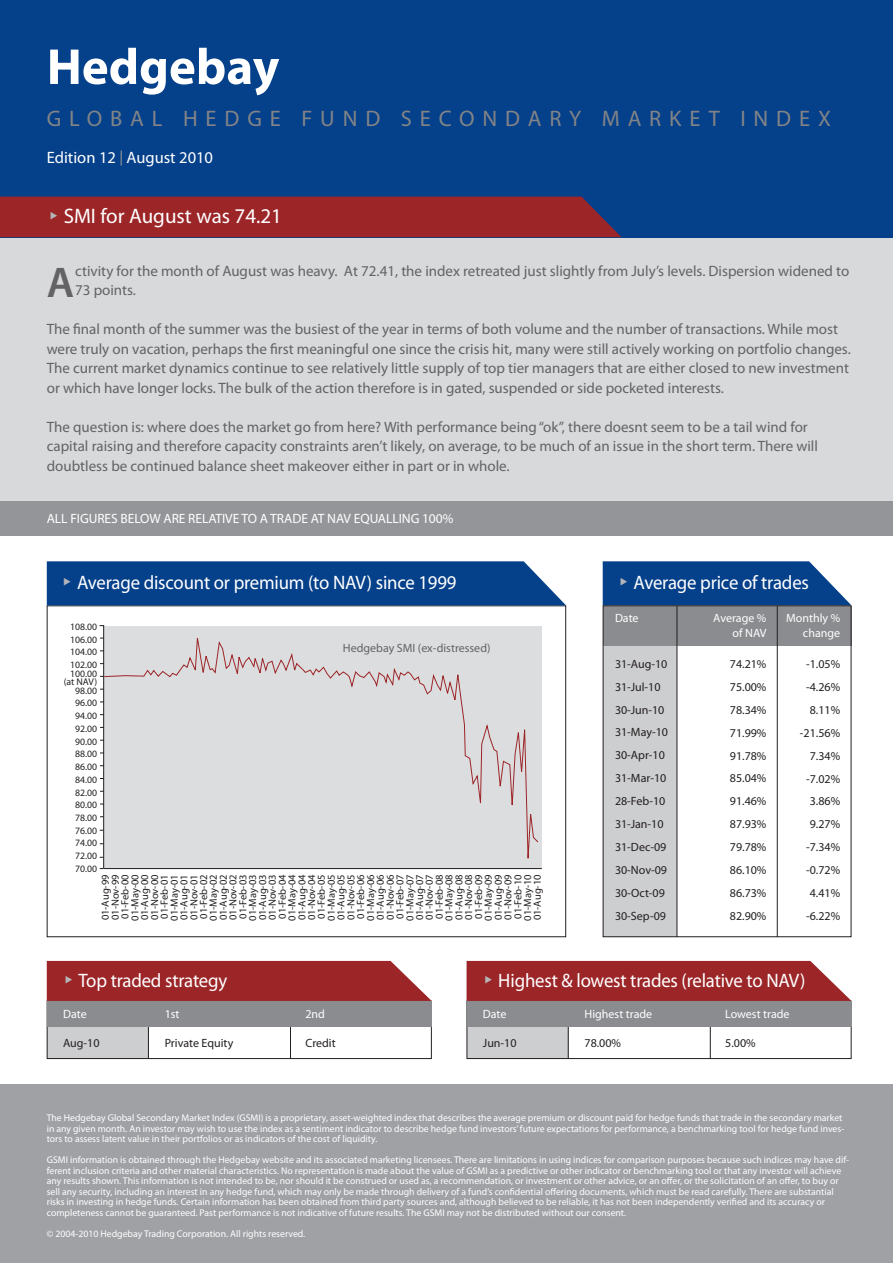
<style>
.page{position:relative;width:893px;height:1263px;background:#fff}
.page>*{position:absolute;margin:0;border:0;box-sizing:border-box;transform-origin:0 0}
.t1{font:700 51px "Myriad Pro";color:#fff}
.t2{font:600 43.2px "Myriad Pro";color:#636366}
.t3{font:22.5px "Myriad Pro";letter-spacing:.35em;color:#828487}
.t4{font:21px "Myriad Pro";color:#fff}
.t5{font:19.5px "Myriad Pro";letter-spacing:-.01em;color:#fff;scale:.96 1}
.t6{font:16.5px "Myriad Pro";color:#fff}
.t7{font:15px/19.5px "Myriad Pro";color:#636366}
.t8{font:13.5px "Myriad Pro";letter-spacing:-.005em;color:#fff}
.t9{font:12px/23px "Myriad Pro";color:#231f20}
.t10{font:12px/14.4px "Myriad Pro";color:#fff;text-align:right}
.t11{font:12px "Myriad Pro";color:#636366}
.t12{font:10.5px/9.8px "Myriad Pro";color:#231f20;text-align:justify}
.t13{font:9.75px/10.5px "Myriad Pro";color:#fff}
.t14{font:9.75px/12.8px "Myriad Pro";color:#231f20;text-align:justify}
</style>
<div class="page">
<div style="left:0;top:181px;width:893px;height:335px;background:#d8d9db"></div>
<div style="left:0;top:502px;width:893px;height:34px;background:#939598"></div>
<div style="left:0;top:0;width:893px;height:237px;background:#05408a"></div>
<svg style="left:121px;top:150px;width:1px;height:16px"></svg>
<div style="left:0;top:1084px;width:893px;height:179px;background:#a0a1a5"></div>
<div style="left:104px;top:629px;width:435px;height:241px;background:#dcdddf"></div>
<hr style="left:104px;top:868px;width:438px;height:1px;background:#231f20">
<svg style="left:99px;top:625px;width:5px;height:245px"></svg>
<div style="left:603px;top:625px;width:74px;height:311px;background:#cdced0"></div>
<div style="left:603px;top:606px;width:248px;height:40px;background:#8a8c8f"></div>
<div style="left:603px;top:605px;width:248px;height:332px;border:1px solid #231f20"></div>
<hr style="left:677px;top:606px;width:1px;height:331px;background:#231f20">
<hr style="left:777px;top:606px;width:1px;height:331px;background:#231f20">
<div style="left:47px;top:1004px;width:102px;height:55px;background:#cdced0"></div>
<div style="left:47px;top:1001px;width:385px;height:58px;border:1px solid #231f20"></div>
<hr style="left:148px;top:1001px;width:1px;height:58px;background:#231f20">
<hr style="left:290px;top:1001px;width:1px;height:58px;background:#231f20">
<div style="left:47px;top:1001px;width:385px;height:26px;background:#8a8c8f"></div>
<div style="left:467px;top:1004px;width:102px;height:55px;background:#cdced0"></div>
<div style="left:467px;top:1001px;width:384px;height:58px;border:1px solid #231f20"></div>
<hr style="left:568px;top:1001px;width:1px;height:58px;background:#231f20">
<hr style="left:710px;top:1001px;width:1px;height:58px;background:#231f20">
<div style="left:467px;top:1001px;width:384px;height:26px;background:#8a8c8f"></div>
<div style="left:0;top:197px;width:621px;height:40px;background:#9c2528"></div>
<div style="left:47px;top:561px;width:519px;height:44px;background:#05408a"></div>
<svg style="left:603px;top:561px;width:248px;height:44px;background:#1b5194"></svg>
<svg style="left:47px;top:960px;width:385px;height:41px;background:#a33538"></svg>
<svg style="left:467px;top:960px;width:384px;height:41px;background:#a33437"></svg>
<h1 class="t1" style="left:47px;top:34px;width:234px">Hedgebay</h1>
<h3 class="t3" style="left:47px;top:105px;width:786px">GLOBAL HEDGE FUND SECONDARY MARKET INDEX</h3>
<h3 class="t6" style="left:47px;top:148px;width:168px">Edition 12 August 2010</h3>
<h3 class="t4" style="left:64px;top:203px;width:220px">SMI for August was 74.21</h3>
<h3 class="t7" style="left:75px;top:261px;width:776px">ctivity for the month of August was heavy. At 72.41, the index retreated just slightly from July’s levels. Dispersion widened to<br>73 points.</h3>
<p class="t7" style="left:47px;top:319px;width:805px">The final month of the summer was the busiest of the year in terms of both volume and the number of transactions. While most were truly on vacation, perhaps the first meaningful one since the crisis hit, many were still actively working on portfolio changes.<br>The current market dynamics continue to see relatively little supply of top tier managers that are either closed to new investment or which have longer locks. The bulk of the action therefore is in gated, suspended or side pocketed interests.</p>
<p class="t7" style="left:47px;top:417px;width:773px">The question is: where does the market go from here? With performance being “ok”, there doesnt seem to be a tail wind for capital raising and therefore capacity constraints aren’t likely, on average, to be much of an issue in the short term. There will doubtless be continued balance sheet makeover either in part or in whole.</p>
<h2 class="t2" style="left:47px;top:255px;width:29px">A</h2>
<h3 class="t8" style="left:47px;top:510px;width:408px">ALL FIGURES BELOW ARE RELATIVE TO A TRADE AT NAV EQUALLING 100%</h3>
<h3 class="t5" style="left:77px;top:570px;width:397px">Average discount or premium (to NAV) since 1999</h3>
<p class="t14" style="left:70px;top:620px;width:29px">108.00<br>106.00<br>104.00<br>102.00</p>
<p class="t14" style="left:75px;top:684px;width:24px">98.00<br>96.00<br>94.00<br>92.00<br>90.00<br>88.00<br>86.00<br>84.00<br>82.00<br>80.00<br>78.00<br>76.00<br>74.00<br>72.00<br>70.00</p>
<p class="t14" style="left:64px;top:669px;width:35px;line-height:8.2px;text-align:right">100.00 (at NAV)</p>
<p class="t11" style="left:343px;top:640px;width:149px">Hedgebay SMI (ex-distressed)</p>
<p class="t12" style="left:100px;top:921px;width:48px;rotate:-90deg">01-Aug-99<br>01-Nov-99<br>01-Feb-00<br>01-May-00<br>01-Aug-00<br>01-Nov-00<br>01-Feb-01<br>01-May-01<br>01-Aug-01<br>01-Nov-01<br>01-Feb-02<br>01-May-02<br>01-Aug-02<br>01-Nov-02<br>01-Feb-03<br>01-May-03<br>01-Aug-03<br>01-Nov-03<br>01-Feb-04<br>01-May-04<br>01-Aug-04<br>01-Nov-04<br>01-Feb-05<br>01-May-05<br>01-Aug-05<br>01-Nov-05<br>01-Feb-06<br>01-May-06<br>01-Aug-06<br>01-Nov-06<br>01-Feb-07<br>01-May-07<br>01-Aug-07<br>01-Nov-07<br>01-Feb-08<br>01-May-08<br>01-Aug-08<br>01-Nov-08<br>01-Feb-09<br>01-May-09<br>01-Aug-09<br>01-Nov-09<br>01-Feb-10<br>01-May-10<br>01-Aug-10</p>
<h3 class="t5" style="left:633px;top:570px;width:184px">Average price of trades</h3>
<p class="t10" style="left:615px;top:611px;width:25px">Date</p>
<p class="t10" style="left:713px;top:611px;width:55px">Average % of NAV</p>
<p class="t10" style="left:786px;top:611px;width:56px">Monthly % change</p>
<p class="t9" style="left:615px;top:652px;width:55px">31-Aug-10<br>31-Jul-10<br>30-Jun-10<br>31-May-10<br>30-Apr-10<br>31-Mar-10<br>28-Feb-10<br>31-Jan-10<br>31-Dec-09<br>30-Nov-09<br>30-Oct-09<br>30-Sep-09</p>
<p class="t9" style="left:730px;top:652px;width:38px;text-align:justify">74.21% 75.00% 78.34% 71.99% 91.78% 85.04% 91.46% 87.93% 79.78% 86.10% 86.73% 82.90%</p>
<p class="t9" style="left:800px;top:652px;width:42px;text-align:right">-1.05% -4.26%<br>8.11% -21.56%<br>7.34% -7.02%<br>3.86%<br>9.27% -7.34% -0.72%<br>4.41% -6.22%</p>
<h3 class="t5" style="left:79px;top:968px;width:156px">Top traded strategy</h3>
<p class="t10" style="left:63px;top:1007px;width:25px">Date</p>
<p class="t10" style="left:165px;top:1007px;width:16px">1st</p>
<p class="t10" style="left:305px;top:1007px;width:21px">2nd</p>
<p class="t9" style="left:63px;top:1032px;width:38px">Aug-10</p>
<p class="t9" style="left:165px;top:1032px;width:70px">Private Equity</p>
<p class="t9" style="left:305px;top:1032px;width:32px">Credit</p>
<h3 class="t5" style="left:498px;top:968px;width:321px">Highest &amp; lowest trades (relative to NAV)</h3>
<p class="t10" style="left:483px;top:1007px;width:25px">Date</p>
<p class="t10" style="left:584px;top:1007px;width:69px">Highest trade</p>
<p class="t10" style="left:725px;top:1007px;width:66px">Lowest trade</p>
<p class="t9" style="left:483px;top:1032px;width:35px">Jun-10</p>
<p class="t9" style="left:584px;top:1032px;width:38px">78.00%</p>
<p class="t9" style="left:725px;top:1032px;width:32px">5.00%</p>
<p class="t13" style="left:47px;top:1113px;width:799px">The Hedgebay Global Secondary Market Index (GSMI) is a proprietary, asset-weighted index that describes the average premium or discount paid for hedge funds that trade in the secondary market in any given month. An investor may wish to use the index as a sentiment indicator to describe hedge fund investors’ future expectations for performance, a benchmarking tool for hedge fund inves&shy;tors to assess latent value in their portfolios or as indicators of the cost of liquidity.</p>
<p class="t13" style="left:47px;top:1155px;width:804px">GSMI information is obtained through the Hedgebay website and its associated marketing licensees. There are limitations in using indices for comparison purposes because such indices may have dif&shy;ferent inclusion criteria and other material characteristics. No representation is made about the value of GSMI as a predictive or other indicator or benchmarking tool or that any investor will achieve any results shown. This information is not intended to be, nor should it be construed or used as, a recommendation, or investment or other advice, or an offer, or the solicitation of an offer, to buy or sell any security, including an interest in any hedge fund, which may only be made through delivery of a fund’s confidential offering documents, which must be read carefully. There are substantial risks in investing in hedge funds. Certain information has been obtained from third party sources and, although believed to be reliable, it has not been independently verified and its accuracy or completeness cannot be guaranteed. Past performance is not indicative of future results. The GSMI may not be distributed without our consent.</p>
<p class="t13" style="left:47px;top:1228px;width:260px">© 2004-2010 Hedgebay Trading Corporation. All rights reserved.</p>
</div>
